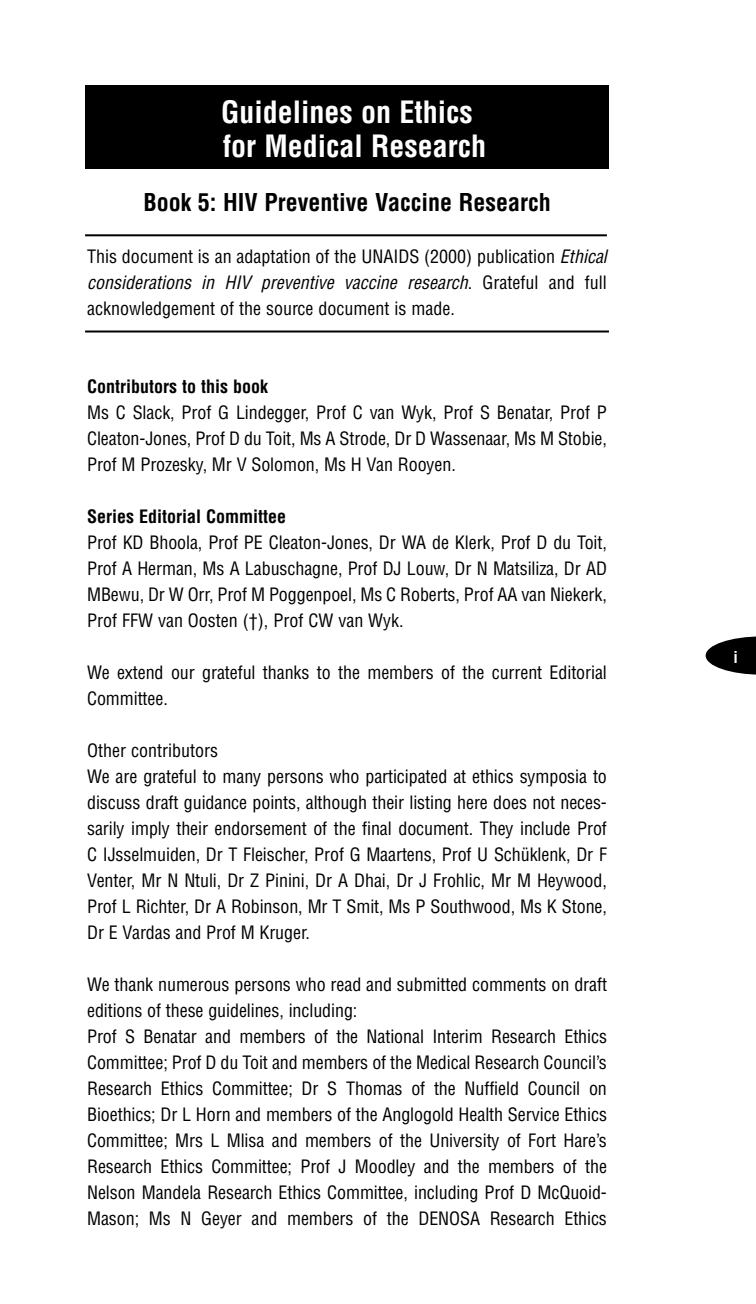
<style>
.page{position:relative;width:756px;height:1304px;background:#fff}
.page>*{position:absolute;margin:0;border:0;box-sizing:border-box;transform-origin:0 0}
.t1{font:700 condensed 30px/34px "Helvetica";color:#fff}
.t2{font:700 condensed 24px "Helvetica";color:#000}
.t3{font:condensed 18px/26px "Helvetica";letter-spacing:-.005em;color:#000;text-align:justify}
.t4{font:700 condensed 18px "Helvetica";color:#000}
.t5{font:700 condensed 16px "Helvetica";color:#fff}
.s1{font-style:italic}
</style>
<div class="page">
<svg style="left:705px;top:636px;width:51px;height:39px"></svg>
<div style="left:85px;top:85px;width:524px;height:84px;background:#000"></div>
<hr style="left:85px;top:330px;width:524px;height:2px;background:#000">
<hr style="left:85px;top:234px;width:522px;height:2px;background:#000">
<h1 class="t1" style="left:221px;top:94px;width:266px">Guidelines on Ethics for Medical Research</h1>
<h2 class="t2" style="left:143px;top:188px;width:409px">Book 5: HIV Preventive Vaccine Research</h2>
<p class="t3" style="left:87px;top:243px;width:521px">This document is an adaptation of the UNAIDS (2000) publication <span class="s1">Ethical considerations in HIV preventive vaccine research</span>. Grateful and full acknowledgement of the source document is made.</p>
<p class="t4" style="left:87px;top:376px;width:182px">Contributors to this book</p>
<p class="t3" style="left:87px;top:399px;width:521px">Ms C Slack, Prof G Lindegger, Prof C van Wyk, Prof S Benatar, Prof P Cleaton-Jones, Prof D du Toit, Ms A Strode, Dr D Wassenaar, Ms M Stobie, Prof M Prozesky, Mr V Solomon, Ms H Van Rooyen.</p>
<p class="t4" style="left:87px;top:506px;width:200px">Series Editorial Committee</p>
<p class="t3" style="left:87px;top:529px;width:521px">Prof KD Bhoola, Prof PE Cleaton-Jones, Dr WA de Klerk, Prof D du Toit, Prof A Herman, Ms A Labuschagne, Prof DJ Louw, Dr N Matsiliza, Dr AD MBewu, Dr W Orr, Prof M Poggenpoel, Ms C Roberts, Prof AA van Niekerk, Prof FFW van Oosten (†), Prof CW van Wyk.</p>
<p class="t3" style="left:87px;top:659px;width:521px">We extend our grateful thanks to the members of the current Editorial<br>Committee.</p>
<p class="t3" style="left:87px;top:737px;width:521px;text-align:left">Other contributors<br>We are grateful to many persons who participated at ethics symposia to discuss draft guidance points, although their listing here does not neces&shy;sarily imply their endorsement of the final document. They include Prof C IJsselmuiden, Dr T Fleischer, Prof G Maartens, Prof U Schüklenk, Dr F Venter, Mr N Ntuli, Dr Z Pinini, Dr A Dhai, Dr J Frohlic, Mr M Heywood, Prof L Richter, Dr A Robinson, Mr T Smit, Ms P Southwood, Ms K Stone, Dr E Vardas and Prof M Kruger.</p>
<p class="t3" style="left:87px;top:971px;width:521px;text-align:left">We thank numerous persons who read and submitted comments on draft editions of these guidelines, including:<br>Prof S Benatar and members of the National Interim Research Ethics Committee; Prof D du Toit and members of the Medical Research Council’s Research Ethics Committee; Dr S Thomas of the Nuffield Council on Bioethics; Dr L Horn and members of the Anglogold Health Service Ethics Committee; Mrs L Mlisa and members of the University of Fort Hare’s Research Ethics Committee; Prof J Moodley and the members of the Nelson Mandela Research Ethics Committee, including Prof D McQuoid-Mason; Ms N Geyer and members of the DENOSA Research Ethics</p>
<p class="t5" style="left:733px;top:647px;width:6px">i</p>
</div>
